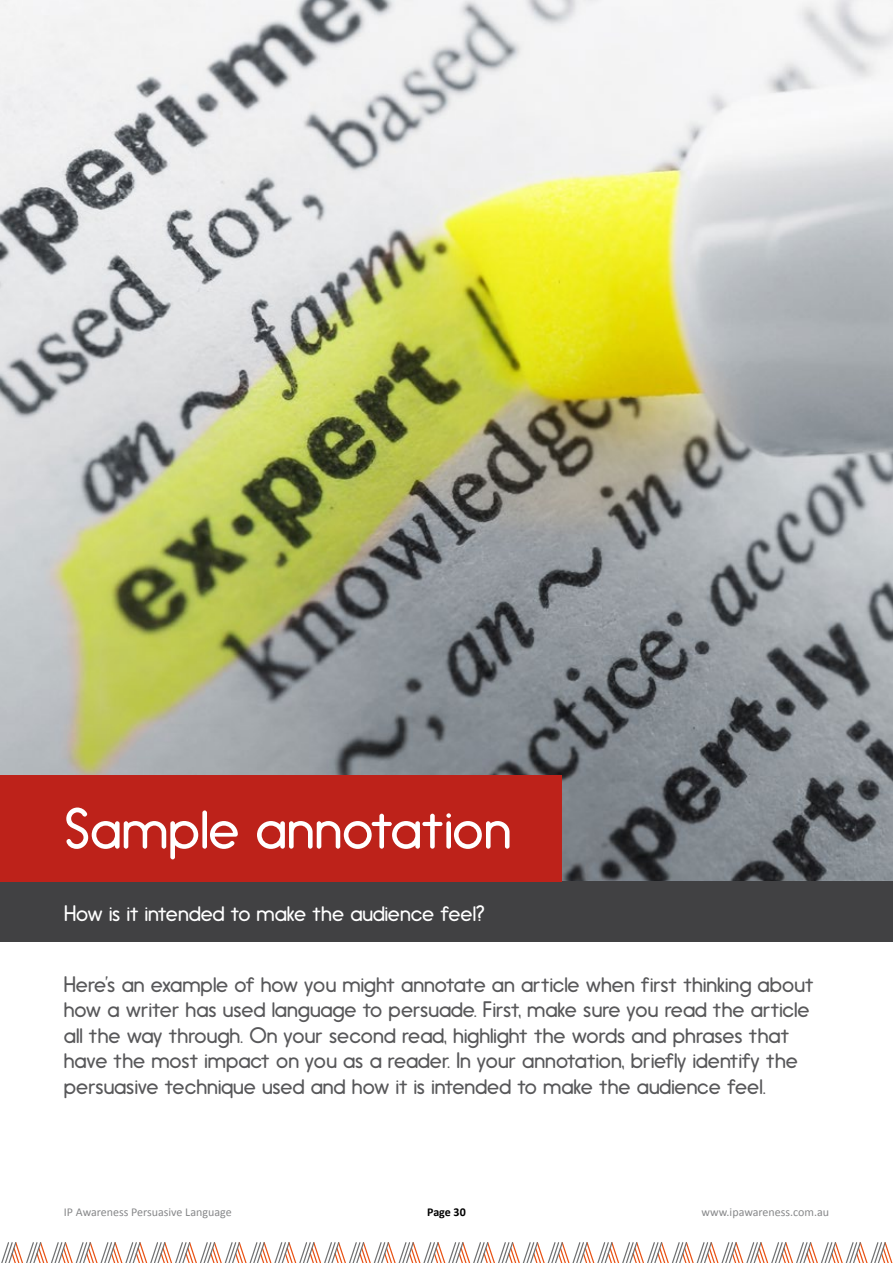
<style>
.page{position:relative;width:893px;height:1263px;background:#fff}
.page>*{position:absolute;margin:0;border:0;box-sizing:border-box;transform-origin:0 0}
.t1{font:300 54px "Hiruko Pro";color:#fff}
.t2{font:300 21px/25.5px "Hiruko Pro";color:#58585a}
.t3{font:300 21px "Hiruko Pro";color:#fff}
.t4{font:12px "Calibri";color:#87888a}
.t5{font:700 12px "Calibri";letter-spacing:-.005em;color:#000}
</style>
<div class="page">
<svg style="left:1px;top:1242px;width:892px;height:21px"></svg>
<img style="left:0;top:0;width:893px;height:881px">
<div style="left:0;top:881px;width:893px;height:61px;background:#414143"></div>
<div style="left:0;top:775px;width:561px;height:106px;background:#bd221a"></div>
<h1 class="t1" style="left:64px;top:797px;width:448px">Sample annotation</h1>
<p class="t3" style="left:64px;top:900px;width:422px">How is it intended to make the audience feel?</p>
<p class="t2" style="left:63px;top:971px;width:752px">Here’s an example of how you might annotate an article when first thinking about how a writer has used language to persuade. First, make sure you read the article all the way through. On your second read, highlight the words and phrases that have the most impact on you as a reader. In your annotation, briefly identify the persuasive technique used and how it is intended to make the audience feel.</p>
<p class="t4" style="left:64px;top:1204px;width:169px">IP Awareness Persuasive Language</p>
<p class="t5" style="left:427px;top:1204px;width:40px">Page 30</p>
<p class="t4" style="left:701px;top:1204px;width:129px">www.ipawareness.com.au</p>
</div>
